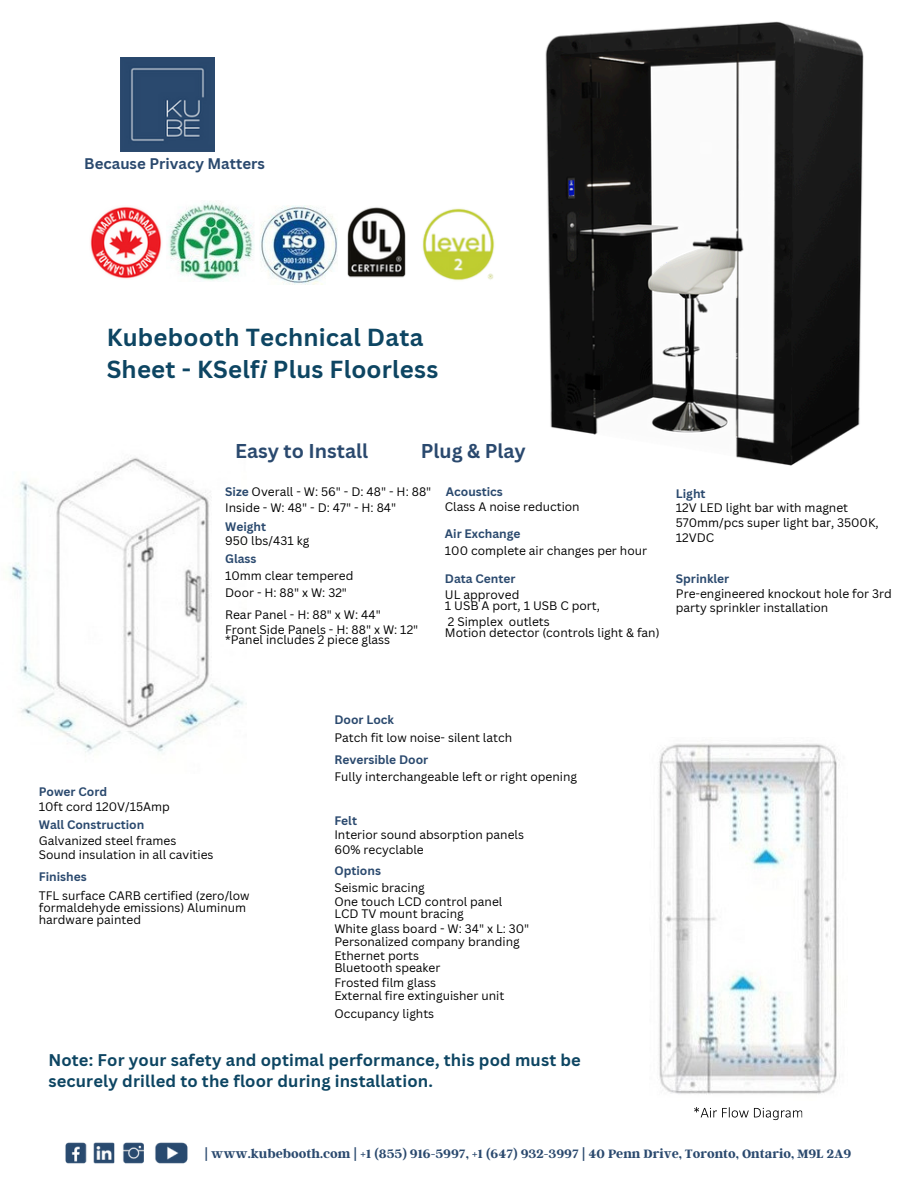
<style>
.page{position:relative;width:918px;height:1188px;background:#fff}
.page>*{position:absolute;margin:0;border:0;box-sizing:border-box;transform-origin:0 0}
.t1{font:700 24px/32.7px "Canva Sans";letter-spacing:.01em;color:#0d4562}
.t2{font:700 19.5px "Canva Sans";color:#2a496e}
.t3{font:700 16.5px/21.3px "Canva Sans";letter-spacing:.01em;color:#0d4562}
.t4{font:700 15px "Canva Sans";color:#2a496e}
.t5{font:700 13.5px "Argent CF";color:#2a496e}
.t6{font:12px/14.7px "Canva Sans";color:#000}
.t7{font:700 12px "Canva Sans";color:#2a496e}
.s1{font-style:italic}
.s2{font-weight:700;color:#2a496e}
</style>
<div class="page">
<img style="left:694px;top:1107px;width:108px;height:10px">
<img style="left:10px;top:457px;width:234px;height:296px">
<img style="left:659px;top:743px;width:178px;height:352px">
<img style="left:90px;top:206px;width:72px;height:73px">
<img style="left:120px;top:57px;width:95px;height:95px">
<img style="left:347px;top:207px;width:59px;height:71px">
<img style="left:260px;top:205px;width:78px;height:80px">
<img style="left:168px;top:201px;width:86px;height:80px">
<img style="left:545px;top:21px;width:319px;height:445px">
<img style="left:422px;top:208px;width:73px;height:73px">
<img style="left:65px;top:1142px;width:123px;height:22px">
<p class="t4" style="left:84px;top:153px;width:182px">Because Privacy Matters</p>
<p class="t1" style="left:107px;top:320px;width:333px">Kubebooth Technical Data<br>Sheet - KSelf<span class="s1">i</span> Plus Floorless</p>
<p class="t2" style="left:235px;top:437px;width:135px">Easy to Install</p>
<p class="t2" style="left:421px;top:437px;width:107px">Plug &amp; Play</p>
<p class="t6" style="left:225px;top:484px;width:208px"><span class="s2">Size</span> Overall - W: 56" - D: 48" - H: 88"</p>
<p class="t6" style="left:225px;top:500px;width:173px">Inside - W: 48" - D: 47" - H: 84"</p>
<p class="t7" style="left:225px;top:518px;width:42px">Weight</p>
<p class="t6" style="left:225px;top:533px;width:86px">950 lbs/431 kg</p>
<p class="t7" style="left:225px;top:551px;width:33px">Glass</p>
<p class="t6" style="left:225px;top:568px;width:130px">10mm clear tempered</p>
<p class="t6" style="left:225px;top:585px;width:123px">Door - H: 88" x W: 32"</p>
<p class="t6" style="left:225px;top:606px;width:195px;line-height:15.8px">Rear Panel - H: 88" x W: 44"<br>Front Side Panels - H: 88" x W: 12"</p>
<p class="t6" style="left:225px;top:632px;width:167px">*Panel includes 2 piece glass</p>
<p class="t7" style="left:446px;top:484px;width:59px">Acoustics</p>
<p class="t6" style="left:445px;top:499px;width:136px">Class A noise reduction</p>
<p class="t7" style="left:445px;top:525px;width:77px">Air Exchange</p>
<p class="t6" style="left:445px;top:543px;width:204px">100 complete air changes per hour</p>
<p class="t7" style="left:445px;top:570px;width:72px">Data Center</p>
<p class="t6" style="left:445px;top:587px;width:76px">UL approved</p>
<p class="t6" style="left:445px;top:598px;width:156px">1 USB A port, 1 USB C port,</p>
<p class="t6" style="left:448px;top:614px;width:104px">2 Simplex outlets</p>
<p class="t6" style="left:445px;top:625px;width:216px">Motion detector (controls light &amp; fan)</p>
<p class="t6" style="left:676px;top:486px;width:204px"><span class="s2">Light<br></span>12V LED light bar with magnet<br>570mm/pcs super light bar, 3500K,<br>12VDC</p>
<p class="t7" style="left:676px;top:570px;width:55px">Sprinkler</p>
<p class="t6" style="left:676px;top:586px;width:217px">Pre-engineered knockout hole for 3rd party sprinkler installation</p>
<h3 class="t6" style="left:39px;top:784px;width:133px"><span class="s2">Power Cord<br></span>10ft cord 120V/15Amp</h3>
<p class="t7" style="left:39px;top:816px;width:107px">Wall Construction</p>
<p class="t6" style="left:39px;top:833px;width:139px">Galvanized steel frames</p>
<p class="t6" style="left:39px;top:847px;width:176px">Sound insulation in all cavities</p>
<p class="t7" style="left:39px;top:868px;width:49px">Finishes</p>
<p class="t6" style="left:39px;top:889px;width:212px;line-height:12.3px">TFL surface CARB certified (zero/low formaldehyde emissions) Aluminum hardware painted</p>
<p class="t6" style="left:334px;top:711px;width:179px;line-height:18px"><span class="s2">Door Lock<br></span>Patch fit low noise- silent latch</p>
<p class="t7" style="left:334px;top:751px;width:95px">Reversible Door</p>
<p class="t6" style="left:334px;top:769px;width:244px">Fully interchangeable left or right opening</p>
<h1 class="t6" style="left:334px;top:813px;width:191px"><span class="s2">Felt<br></span>Interior sound absorption panels<br>60% recyclable</h1>
<p class="t7" style="left:334px;top:863px;width:48px">Options</p>
<h2 class="t6" style="left:334px;top:880px;width:92px">Seismic bracing</h2>
<h2 class="t6" style="left:334px;top:894px;width:170px">One touch LCD control panel</h2>
<p class="t6" style="left:334px;top:906px;width:131px">LCD TV mount bracing</p>
<h5 class="t6" style="left:334px;top:921px;width:196px">White glass board - W: 34" x L: 30"</h5>
<p class="t6" style="left:334px;top:934px;width:187px">Personalized company branding</p>
<p class="t6" style="left:334px;top:948px;width:86px">Ethernet ports</p>
<p class="t6" style="left:334px;top:960px;width:108px">Bluetooth speaker</p>
<p class="t6" style="left:334px;top:975px;width:103px">Frosted film glass</p>
<p class="t6" style="left:334px;top:988px;width:171px">External fire extinguisher unit</p>
<p class="t6" style="left:334px;top:1006px;width:101px">Occupancy lights</p>
<p class="t3" style="left:48px;top:1049px;width:534px">Note: For your safety and optimal performance, this pod must be securely drilled to the floor during installation.</p>
<p class="t5" style="left:204px;top:1145px;width:648px">| www.kubebooth.com | +1 (855) 916-5997, +1 (647) 932-3997 | 40 Penn Drive, Toronto, Ontario, M9L 2A9</p>
</div>
